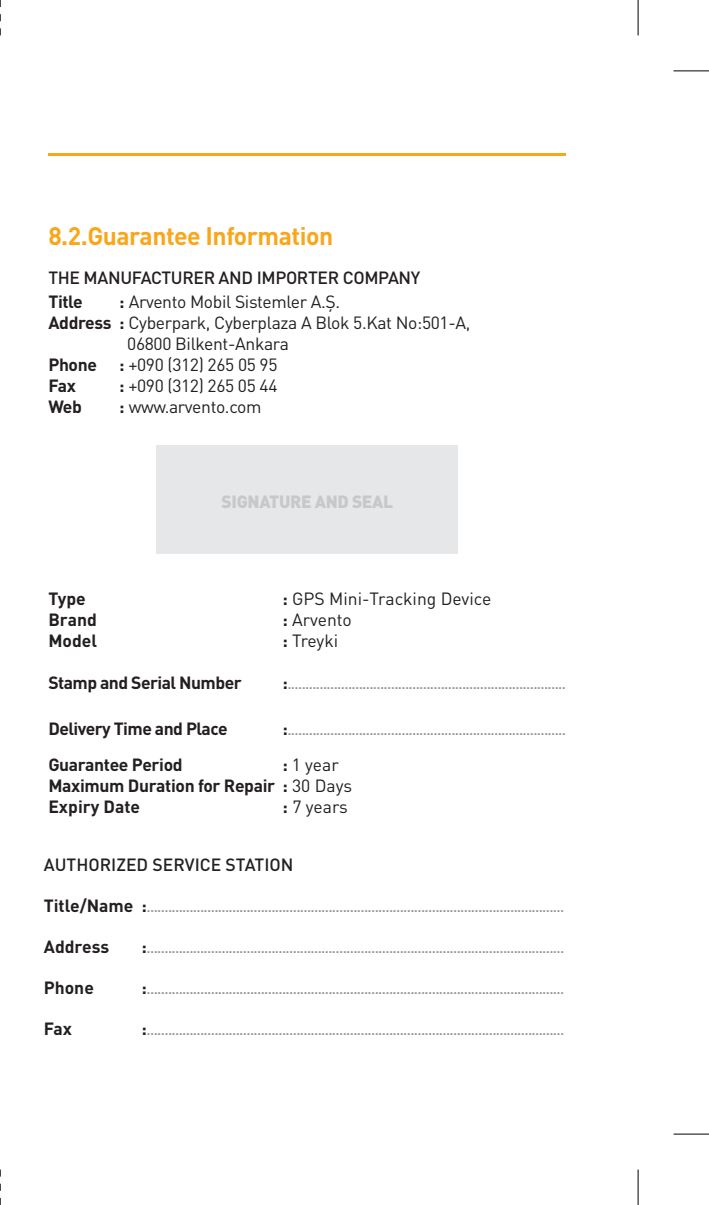
<style>
.page{position:relative;width:709px;height:1205px;background:#fff}
.page>*{position:absolute;margin:0;border:0;box-sizing:border-box;transform-origin:0 0}
.t1{font:700 25px "DIN Pro";letter-spacing:-.02em;color:#faa61a}
.t2{font:17.5px "DIN Pro";letter-spacing:-.02em;color:#231f20}
.t3{font:700 17.5px/21px "DIN Pro";letter-spacing:-.02em;color:#231f20}
.t4{font:500 17.5px "DIN Pro";letter-spacing:-.02em;color:#231f20}
.t5{font:17.5px "DIN Pro";color:#231f20}
.t6{font:500 17.5px "DIN Pro";color:#231f20}
.t7{font:900 17.5px "DIN Pro";letter-spacing:-.02em;color:#c7c8ca}
.t8{font:700 17.5px "DIN Pro";color:#231f20}
.t9{font:700 12.5px "DIN Pro";color:#939598}
.s1{font-weight:700}
.s2{font-size:17.5px;color:#231f20}
.s3{font-weight:400}
</style>
<div class="page">
<hr style="left:48px;top:154px;width:518px;height:2px;background:#faa61a">
<hr style="left:673px;top:70px;width:36px;height:1px;background:#000">
<hr style="left:673px;top:1133px;width:36px;height:1px;background:#000">
<svg style="left:0;top:0;width:1px;height:35px"></svg>
<hr style="left:637px;top:0;width:1px;height:35px;background:#000">
<svg style="left:0;top:1169px;width:1px;height:36px"></svg>
<hr style="left:637px;top:1169px;width:1px;height:36px;background:#000">
<div style="left:156px;top:445px;width:302px;height:108px;background:#e6e7e8"></div>
<h1 class="t1" style="left:48px;top:219px;width:286px">8.2.Guarantee Information</h1>
<h2 class="t4" style="left:48px;top:265px;width:373px">THE MANUFACTURER AND IMPORTER COMPANY</h2>
<h2 class="t3" style="left:48px;top:290px;width:36px">Title</h2>
<h2 class="t2" style="left:119px;top:289px;width:222px"><span class="s1">:</span> Arvento Mobil Sistemler A.Ş.</h2>
<h2 class="t2" style="left:48px;top:310px;width:423px"><span class="s1">Address :</span> Cyberpark, Cyberplaza A Blok 5.Kat No:501-A,</h2>
<h2 class="t2" style="left:127px;top:331px;width:163px">06800 Bilkent-Ankara</h2>
<h2 class="t3" style="left:48px;top:353px;width:50px">Phone</h2>
<h2 class="t2" style="left:119px;top:352px;width:160px"><span class="s1">:</span> +090 (312) 265 05 95</h2>
<h2 class="t3" style="left:48px;top:374px;width:29px">Fax</h2>
<h2 class="t2" style="left:119px;top:373px;width:160px"><span class="s1">:</span> +090 (312) 265 05 44</h2>
<h2 class="t3" style="left:48px;top:395px;width:35px">Web</h2>
<h2 class="t2" style="left:119px;top:394px;width:144px"><span class="s1">:</span> www.arvento.com</h2>
<h2 class="t7" style="left:221px;top:489px;width:173px">SIGNATURE AND SEAL</h2>
<h2 class="t3" style="left:48px;top:587px;width:39px">Type</h2>
<h2 class="t5" style="left:282px;top:587px;width:211px"><span class="s1">:</span> GPS Mini-Tracking Device</h2>
<h2 class="t3" style="left:48px;top:608px;width:50px">Brand</h2>
<h2 class="t5" style="left:282px;top:608px;width:71px"><span class="s1">:</span> Arvento</h2>
<h2 class="t3" style="left:48px;top:629px;width:50px">Model</h2>
<h2 class="t2" style="left:282px;top:629px;width:57px"><span class="s1">:</span> Treyki</h2>
<h2 class="t3" style="left:48px;top:671px;width:195px">Stamp and Serial Number</h2>
<p class="t9" style="left:282px;top:676px;width:285px"><span class="s2">:</span>..............................................................................</p>
<h2 class="t3" style="left:48px;top:717px;width:181px">Delivery Time and Place</h2>
<p class="t9" style="left:282px;top:722px;width:285px"><span class="s2">:</span>..............................................................................</p>
<h2 class="t3" style="left:48px;top:753px;width:136px">Guarantee Period</h2>
<h2 class="t3" style="left:48px;top:753px;width:305px;text-indent:234px">: <span class="s3">1 year<br></span>Maximum Duration for Repair : <span class="s3">30 Days<br></span>Expiry Date</h2>
<h2 class="t2" style="left:282px;top:795px;width:67px"><span class="s1">:</span> 7 years</h2>
<h2 class="t6" style="left:44px;top:853px;width:251px">AUTHORIZED SERVICE STATION</h2>
<p class="t9" style="left:44px;top:899px;width:521px"><span class="s2">Title/Name :</span>.....................................................................................................................</p>
<h2 class="t8" style="left:44px;top:935px;width:67px">Address</h2>
<p class="t9" style="left:141px;top:940px;width:424px"><span class="s2">:</span>.....................................................................................................................</p>
<h2 class="t3" style="left:44px;top:977px;width:52px">Phone</h2>
<p class="t9" style="left:141px;top:981px;width:424px"><span class="s2">:</span>.....................................................................................................................</p>
<h2 class="t3" style="left:44px;top:1018px;width:30px">Fax</h2>
<p class="t9" style="left:141px;top:1022px;width:424px"><span class="s2">:</span>.....................................................................................................................</p>
</div>
